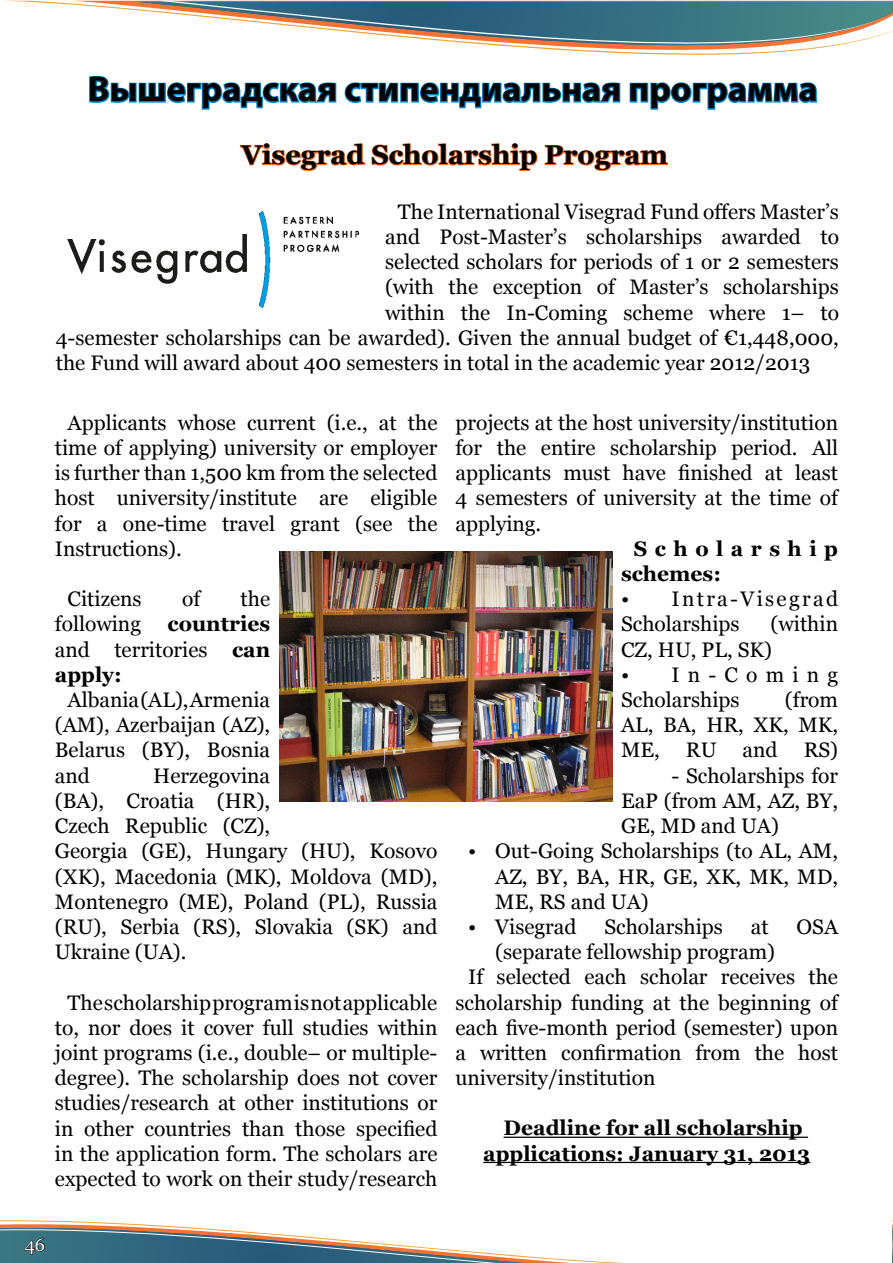
<style>
.page{position:relative;width:893px;height:1263px;background:#fff}
.page>*{position:absolute;margin:0;border:0;box-sizing:border-box;transform-origin:0 0}
.Назва_програми_укр{font:700 36px "Myriad Pro";color:#000}
.Назва_прогр_англ{font:700 27px "Georgia";color:#000}
.Рабочий{font:21px/25.2px "Georgia";color:#000;text-align:justify}
.Дедлайн{font:700 21px/25.2px "Georgia";color:#000}
.Рабочий-2{font:700 21px/25.2px "Georgia";color:#000;text-align:justify}
.Рабочий-3{font:21px/25.2px "Georgia";letter-spacing:.055em;color:#000}
.Рабочий-4{font:700 21px/25.2px "Georgia";letter-spacing:.355em;color:#000}
.t1{font:18px "Georgia";color:#fff}
.s1{font-weight:400}
</style>
<div class="page">
<svg style="left:892px;top:1220px;width:1px;height:43px"></svg>
<svg style="left:11px;top:1px;width:882px;height:31px"></svg>
<svg style="left:138px;top:2px;width:754px;height:31px"></svg>
<svg style="left:158px;top:1px;width:729px;height:53px"></svg>
<svg style="left:0;top:1220px;width:624px;height:43px"></svg>
<svg style="left:239px;top:143px;width:299px;height:28px"></svg>
<svg style="left:544px;top:144px;width:125px;height:27px"></svg>
<svg style="left:89px;top:75px;width:248px;height:35px"></svg>
<svg style="left:344px;top:82px;width:277px;height:27px"></svg>
<svg style="left:628px;top:0;width:190px;height:110px"></svg>
<img style="left:67px;top:211px;width:293px;height:97px">
<img style="left:279px;top:552px;width:333px;height:249px">
<hr style="left:504px;top:1136px;width:304px;height:2px;background:#000">
<hr style="left:483px;top:1162px;width:327px;height:1px;background:#000">
<p class="Назва_програми_укр" style="left:88px;top:66px;width:731px">Вышеградская стипендиальная программа</p>
<p class="Назва_прогр_англ" style="left:241px;top:138px;width:428px">Visegrad Scholarship Program</p>
<p class="Рабочий" style="left:398px;top:199px;width:443px">The International Visegrad Fund offers Master’s</p>
<p class="Рабочий" style="left:385px;top:225px;width:455px">and Post-Master’s scholarships awarded to</p>
<p class="Рабочий" style="left:385px;top:250px;width:455px">selected scholars for periods of 1 or 2 semesters</p>
<p class="Рабочий" style="left:385px;top:275px;width:455px">(with the exception of Master’s scholarships</p>
<p class="Рабочий" style="left:385px;top:300px;width:455px">within the In-Coming scheme where 1– to</p>
<p class="Рабочий" style="left:56px;top:325px;width:785px">4-semester scholarships can be awarded). Given the annual budget of €1,448,000,</p>
<p class="Рабочий" style="left:56px;top:351px;width:756px">the Fund will award about 400 semesters in total in the academic year 2012/2013</p>
<p class="Рабочий" style="left:55px;top:410px;width:384px;text-indent:13px">Applicants whose current (i.e., at the time of applying) university or employer is further than 1,500 km from the selected host university/institute are eligible for a one-time travel grant (see the Instructions).</p>
<p class="Рабочий" style="left:68px;top:587px;width:75px">Citizens</p>
<p class="Рабочий" style="left:182px;top:587px;width:20px">of</p>
<p class="Рабочий" style="left:241px;top:587px;width:31px">the</p>
<p class="Рабочий" style="left:55px;top:612px;width:88px">following</p>
<p class="Рабочий" style="left:455px;top:410px;width:384px">projects at the host university/institution for the entire scholarship period. All applicants must have finished at least 4 semesters of university at the time of applying.</p>
<p class="Рабочий-4" style="left:621px;top:536px;width:219px;text-indent:13px">Scholarship schemes:</p>
<p class="Рабочий-3" style="left:621px;top:587px;width:219px">• Intra-Visegrad<br>Scholarships</p>
<p class="Рабочий-2" style="left:55px;top:612px;width:217px;text-indent:113px">countries <span class="s1">and territories</span> can apply:</p>
<p class="Рабочий" style="left:55px;top:688px;width:217px;text-indent:13px">Albania (AL), Armenia (AM), Azerbaijan (AZ), Belarus (BY), Bosnia and</p>
<p class="Рабочий" style="left:621px;top:612px;width:219px;text-indent:150px">(within<br>CZ, HU, PL, SK)</p>
<p class="Рабочий" style="left:621px;top:662px;width:219px">• In-Coming<br>Scholarships</p>
<p class="Рабочий" style="left:621px;top:688px;width:219px;text-indent:164px">(from AL, BA, HR, XK, MK, ME, RU and RS)</p>
<p class="Рабочий" style="left:621px;top:763px;width:219px;text-indent:50px">- Scholarships for EaP (from AM, AZ, BY, GE, MD and UA)</p>
<p class="Рабочий" style="left:495px;top:839px;width:344px;text-indent:-27px">• Out-Going Scholarships (to AL, AM, AZ, BY, BA, HR, GE, XK, MK, MD, ME, RS and UA)</p>
<p class="Рабочий" style="left:468px;top:914px;width:110px">• Visegrad</p>
<p class="Рабочий" style="left:604px;top:914px;width:120px">Scholarships</p>
<p class="Рабочий" style="left:751px;top:914px;width:19px">at</p>
<p class="Рабочий" style="left:797px;top:914px;width:43px">OSA</p>
<p class="Рабочий" style="left:495px;top:940px;width:281px">(separate fellowship program)</p>
<p class="Рабочий" style="left:455px;top:965px;width:384px;text-indent:13px">If selected each scholar receives the scholarship funding at the beginning of each five-month period (semester) upon a written confirmation from the host university/institution</p>
<p class="Дедлайн" style="left:483px;top:1115px;width:329px;text-indent:20px">Deadline for all scholarship applications: January 31, 2013</p>
<p class="Рабочий" style="left:55px;top:763px;width:384px;text-align:left;text-indent:98px">Herzegovina<br>(BA), Croatia (HR),<br>Czech Republic (CZ),<br>Georgia (GE), Hungary (HU), Kosovo (XK), Macedonia (MK), Moldova (MD),<br>Montenegro (ME), Poland (PL), Russia (RU), Serbia (RS), Slovakia (SK) and<br>Ukraine (UA).</p>
<p class="Рабочий" style="left:55px;top:990px;width:384px;text-indent:13px">The scholarship program is not applicable to, nor does it cover full studies within joint programs (i.e., double– or multiple&shy;degree). The scholarship does not cover studies/research at other institutions or in other countries than those specified in the application form. The scholars are expected to work on their study/research</p>
<p class="t1" style="left:25px;top:1234px;width:22px">46</p>
</div>
